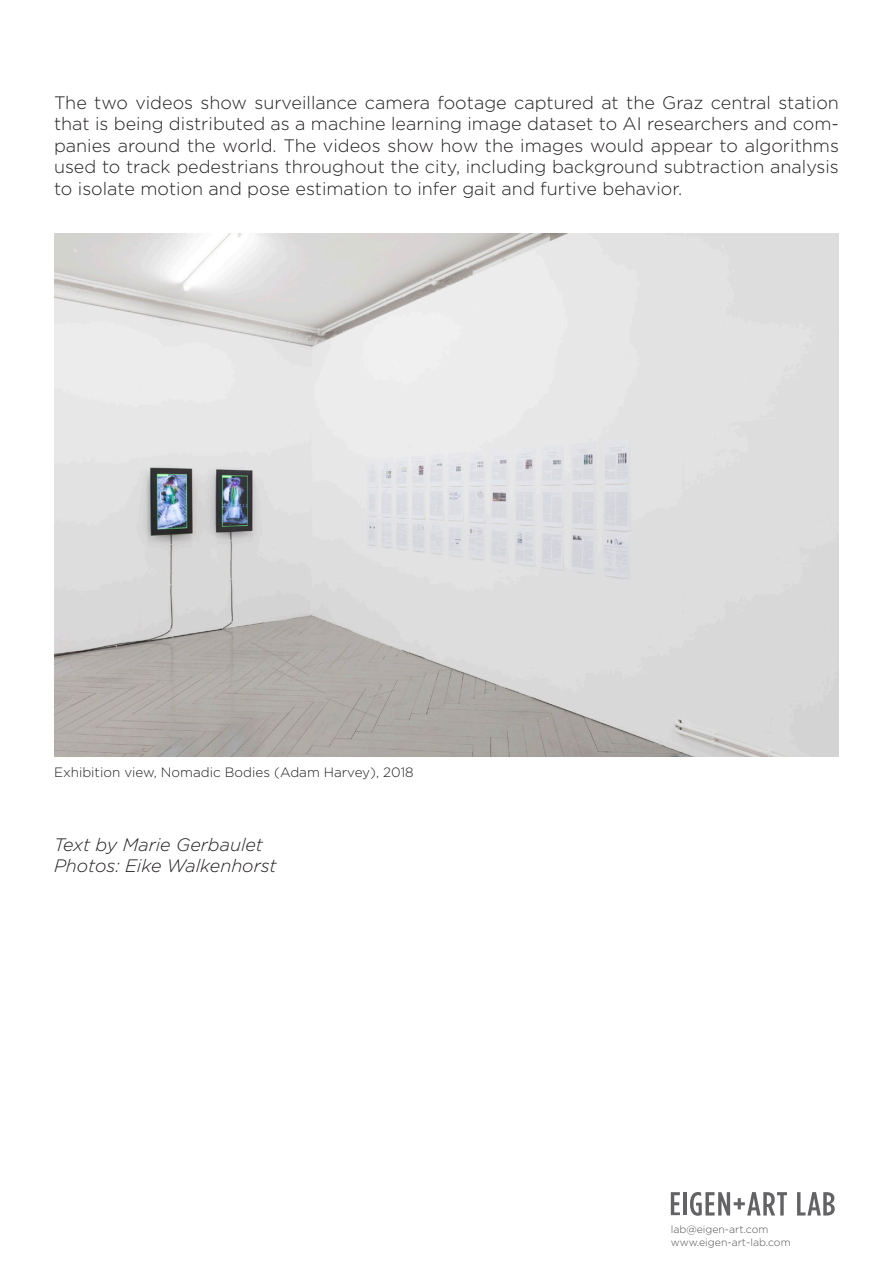
<style>
.page{position:relative;width:893px;height:1263px;background:#fff}
.page>*{position:absolute;margin:0;border:0;box-sizing:border-box;transform-origin:0 0}
.t1{font:300 18px/21.6px "Gotham HTF";color:#231f20;text-align:justify}
.t2{font:italic 300 18px "Gotham HTF";color:#231f20}
.t3{font:300 13.5px "Gotham HTF";color:#231f20}
.t4{font:300 10.5px "Gotham HTF";color:#535355}
</style>
<div class="page">
<svg style="left:671px;top:1192px;width:9px;height:23px"></svg>
<hr style="left:683px;top:1192px;width:4px;height:23px;background:#636366">
<svg style="left:690px;top:1192px;width:97px;height:23px"></svg>
<svg style="left:797px;top:1192px;width:38px;height:23px"></svg>
<img style="left:54px;top:234px;width:785px;height:523px">
<p class="t1" style="left:54px;top:91px;width:786px">The two videos show surveillance camera footage captured at the Graz central station that is being distributed as a machine learning image dataset to AI researchers and com&shy;panies around the world. The videos show how the images would appear to algorithms used to track pedestrians throughout the city, including background subtraction analysis to isolate motion and pose estimation to infer gait and furtive behavior.</p>
<p class="t3" style="left:54px;top:764px;width:361px">Exhibition view, Nomadic Bodies (Adam Harvey), 2018</p>
<p class="t2" style="left:54px;top:834px;width:211px">Text by Marie Gerbaulet</p>
<p class="t2" style="left:54px;top:855px;width:224px">Photos: Eike Walkenhorst</p>
<p class="t4" style="left:671px;top:1223px;width:99px">lab@eigen-art.com</p>
<p class="t4" style="left:671px;top:1236px;width:121px">www.eigen-art-lab.com</p>
</div>
